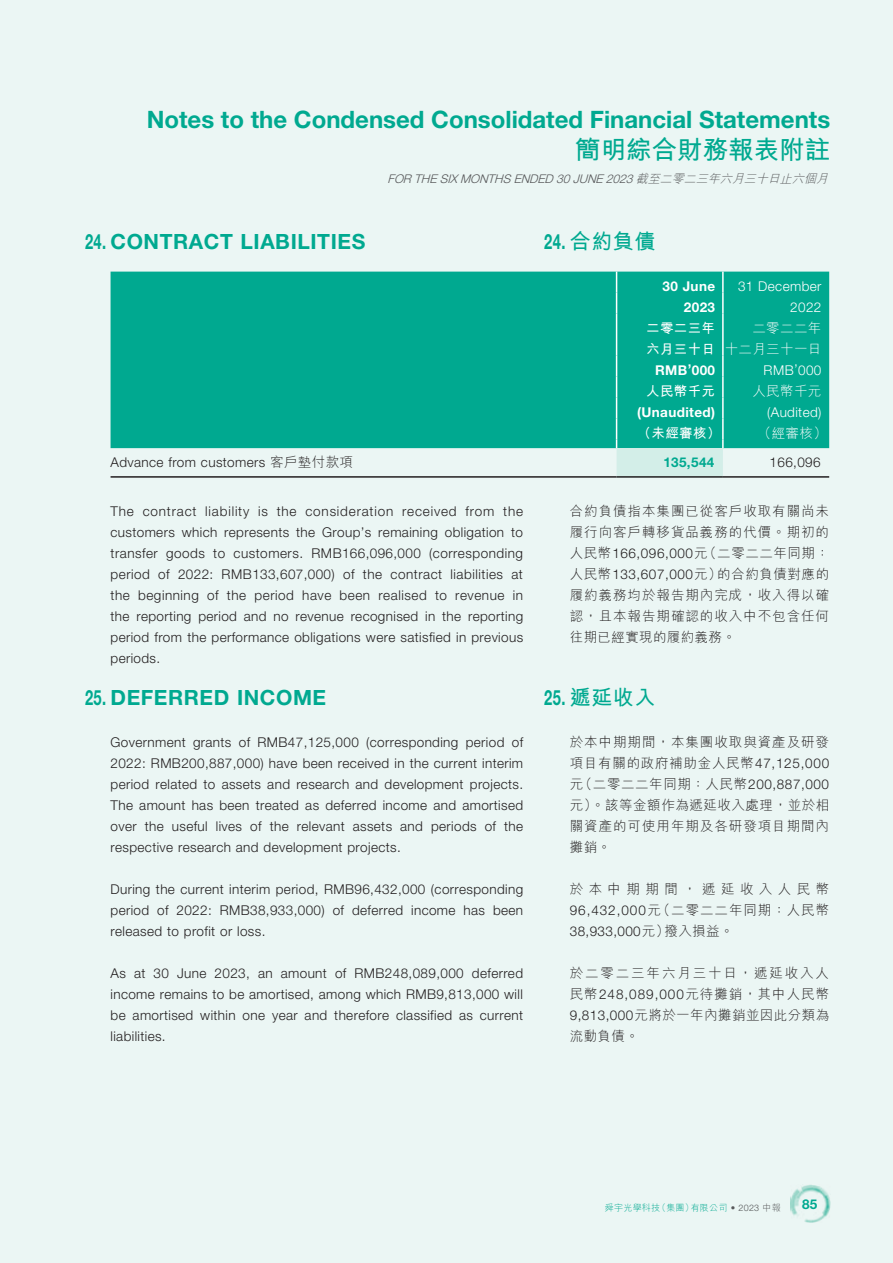
<style>
.page{position:relative;width:893px;height:1263px;background:#ebf6f4}
.page>*{position:absolute;margin:0;border:0;box-sizing:border-box;transform-origin:0 0}
.t1{font:700 25.5px "M Hei HK";color:#00a990}
.t2{font:700 24px "Helvetica Neue LT Std";color:#00a990}
.t3{font:700 21px "Helvetica Neue LT Std";letter-spacing:.03em;color:#00a990;scale:.7 1}
.t4{font:700 21px "M Hei HK";letter-spacing:.03em;color:#00a990}
.t5{font:300 13.5px/21px "Helvetica Neue LT Std";letter-spacing:.03em;color:#231f20;text-align:justify}
.t6{font:300 13.5px/21px "M Hei HK";letter-spacing:.07em;color:#231f20;text-align:justify}
.t7{font:300 13.5px/21px "M Hei HK";letter-spacing:.4em;color:#231f20}
.t8{font:300 13.5px "Helvetica Neue LT Std";letter-spacing:.03em;color:#fff}
.t9{font:700 13.5px "Helvetica Neue LT Std";letter-spacing:.03em;color:#fff}
.t10{font:300 13.5px/21px "M Hei HK";letter-spacing:.03em;color:#fff;text-align:right}
.t11{font:700 13.5px/21px "M Hei HK";letter-spacing:.03em;color:#fff}
.t12{font:700 13.5px "Helvetica Neue LT Std";letter-spacing:.03em;color:#00a990}
.t13{font:italic 300 12px "Helvetica Neue LT Std";color:#57585a}
.t14{font:300 9px "M Hei HK";letter-spacing:.03em;color:#00a990}
.s1{font-family:"M Hei HK"}
.s2{font-family:"Helvetica Neue LT Std"}
.s3{font-family:"Helvetica Neue LT Std";color:#57585a}
.s4{color:#57585a}
</style>
<div class="page">
<img style="left:791px;top:1185px;width:39px;height:38px">
<div style="left:111px;top:272px;width:718px;height:176px;background:#00a990"></div>
<hr style="left:722px;top:272px;width:2px;height:21px;background:#fff">
<svg style="left:616px;top:272px;width:1px;height:42px"></svg>
<hr style="left:722px;top:293px;width:2px;height:21px;background:#fff">
<hr style="left:616px;top:314px;width:1px;height:42px;background:#fff">
<hr style="left:722px;top:314px;width:2px;height:42px;background:#fff">
<svg style="left:616px;top:356px;width:108px;height:120px;background:#36baa6"></svg>
<hr style="left:111px;top:476px;width:506px;height:2px;background:#231f20">
<hr style="left:617px;top:476px;width:106px;height:2px;background:#231f20">
<hr style="left:723px;top:476px;width:106px;height:2px;background:#231f20">
<h2 class="t2" style="left:147px;top:104px;width:685px">Notes to the Condensed Consolidated Financial Statements</h2>
<h1 class="t1" style="left:575px;top:131px;width:256px">簡明綜合財務報表附註</h1>
<p class="t13" style="left:388px;top:171px;width:445px">FOR THE SIXMONTHS ENDED 30JUNE 2023<span class="s1">截至二零二三年六月三十日止六個月</span></p>
<h3 class="t3" style="left:85px;top:228px;width:402px">24. CONTRACT LIABILITIES</h3>
<h3 class="t4" style="left:544px;top:226px;width:113px"><span class="s2">24.</span> 合約負債</h3>
<p class="t9" style="left:662px;top:278px;width:54px">30 June</p>
<p class="t8" style="left:738px;top:278px;width:85px">31 December</p>
<p class="t9" style="left:684px;top:299px;width:33px">2023</p>
<p class="t8" style="left:790px;top:299px;width:33px">2022</p>
<p class="t11" style="left:646px;top:316px;width:71px">二零二三年六月三十日</p>
<p class="t10" style="left:725px;top:317px;width:98px">二零二二年<br>十二月三十一日</p>
<p class="t9" style="left:655px;top:362px;width:62px">RMB’000</p>
<p class="t8" style="left:764px;top:362px;width:59px">RMB’000</p>
<p class="t11" style="left:646px;top:379px;width:71px">人民幣千元</p>
<p class="t10" style="left:752px;top:380px;width:71px">人民幣千元</p>
<p class="t9" style="left:637px;top:404px;width:80px">(Unaudited)</p>
<p class="t8" style="left:767px;top:404px;width:56px">(Audited)</p>
<p class="t11" style="left:638px;top:421px;width:84px">（未經審核）</p>
<p class="t10" style="left:758px;top:422px;width:71px">（經審核）</p>
<p class="t5" style="left:111px;top:452px;width:244px">Advance from customers <span class="s1">客戶墊付款項</span></p>
<p class="t12" style="left:663px;top:454px;width:53px">135,544</p>
<p class="t5" style="left:770px;top:452px;width:53px">166,096</p>
<p class="t5" style="left:111px;top:501px;width:414px">The contract liability is the consideration received from the customers which represents the Group’s remaining obligation to transfer goods to customers. RMB166,096,000 (corresponding period of 2022: RMB133,607,000) of the contract liabilities at the beginning of the period have been realised to revenue in the reporting period and no revenue recognised in the reporting period from the performance obligations were satisfied in previous periods.</p>
<h3 class="t3" style="left:85px;top:685px;width:346px">25. DEFERRED INCOME</h3>
<p class="t5" style="left:111px;top:732px;width:414px">Government grants of RMB47,125,000 (corresponding period of 2022: RMB200,887,000) have been received in the current interim period related to assets and research and development projects.<br>The amount has been treated as deferred income and amortised over the useful lives of the relevant assets and periods of the respective research and development projects.</p>
<p class="t5" style="left:111px;top:879px;width:414px">During the current interim period, RMB96,432,000 (corresponding period of 2022: RMB38,933,000) of deferred income has been released to profit or loss.</p>
<p class="t5" style="left:111px;top:963px;width:414px">As at 30 June 2023, an amount of RMB248,089,000 deferred income remains to be amortised, among which RMB9,813,000 will be amortised within one year and therefore classified as current liabilities.</p>
<p class="t6" style="left:570px;top:500px;width:261px">合約負債指本集團已從客戶收取有關尚未履行向客戶轉移貨品義務的代價。期初的人民幣<span class="s2">166,096,000</span>元（二零二二年同期：人民幣<span class="s2">133,607,000</span>元）的合約負債對應的履約義務均於報告期內完成，收入得以確認，且本報告期確認的收入中不包含任何往期已經實現的履約義務。</p>
<h3 class="t4" style="left:544px;top:682px;width:113px"><span class="s2">25.</span> 遞延收入</h3>
<p class="t6" style="left:570px;top:731px;width:261px">於本中期期間，本集團收取與資產及研發項目有關的政府補助金人民幣<span class="s2">47,125,000</span>元（二零二二年同期：人民幣<span class="s2">200,887,000</span>元）。該等金額作為遞延收入處理，並於相關資產的可使用年期及各研發項目期間內攤銷。</p>
<p class="t7" style="left:570px;top:878px;width:261px">於本中期期間，遞延收入人民幣<br><span class="s2">96,432,000</span>元（二零二二年同期：人民幣</p>
<p class="t5" style="left:570px;top:920px;width:165px">38,933,000<span class="s1">元）撥入損益。</span></p>
<p class="t6" style="left:570px;top:962px;width:261px">於二零二三年六月三十日，遞延收入人民幣<span class="s2">248,089,000</span>元待攤銷，其中人民幣<span class="s2">9,813,000</span>元將於一年內攤銷並因此分類為流動負債。</p>
<p class="t14" style="left:605px;top:1203px;width:177px">舜宇光學科技（集團）有限公司 <span class="s3">• 2023</span> <span class="s4">中報</span></p>
<p class="t12" style="left:802px;top:1196px;width:17px">85</p>
</div>
